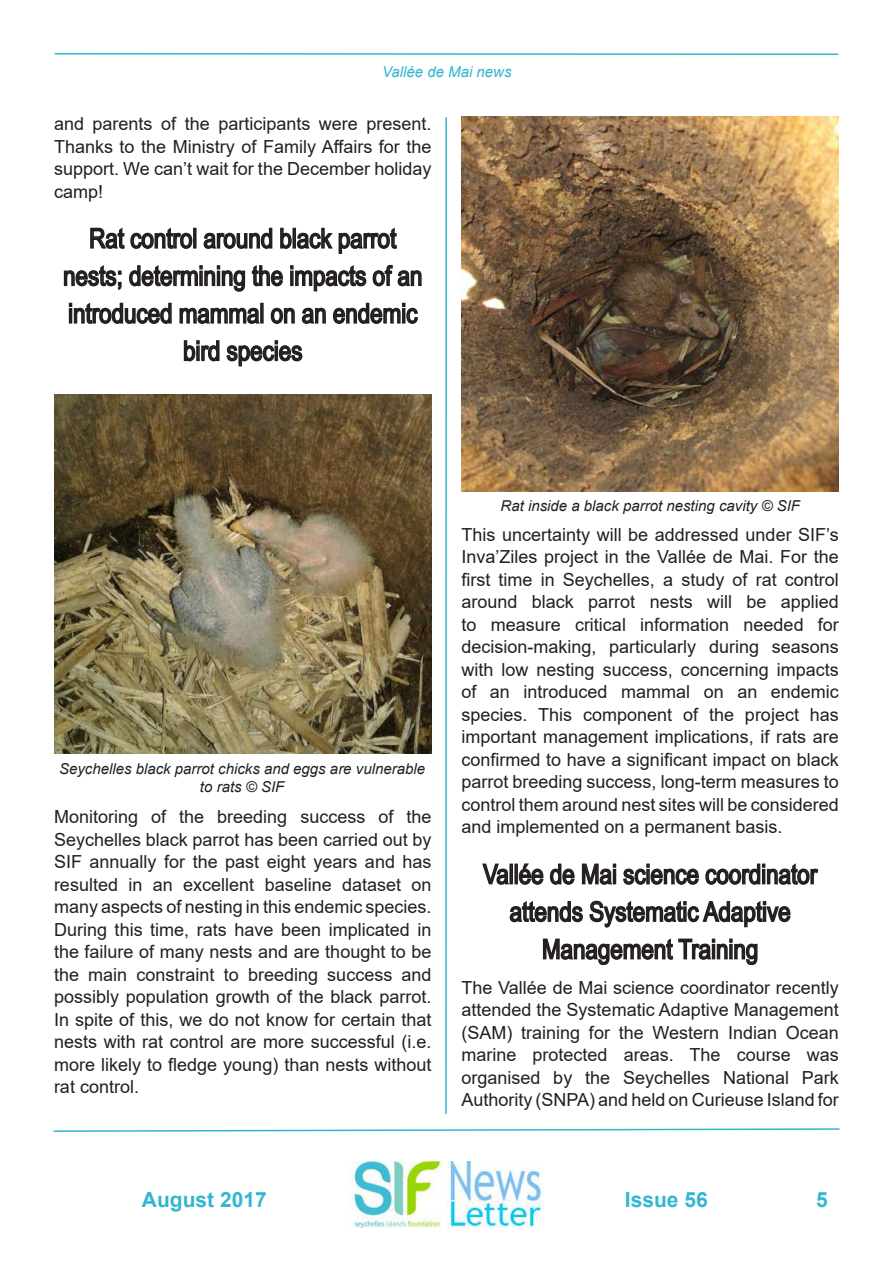
<style>
.page{position:relative;width:893px;height:1263px;background:#fff}
.page>*{position:absolute;margin:0;border:0;box-sizing:border-box;transform-origin:0 0}
.t1{font:27px/37.5px "Arial Narrow";color:#231f20;text-align:center}
.t2{font:700 21px "Arial";color:#34b6d0}
.t3{font:18px/22.5px "Arial";color:#231f20;text-align:justify}
.t4{font:italic 15px/18px "Arial";color:#231f20;text-align:center}
.t5{font:italic 15px "Arial";color:#34b6d0}
</style>
<div class="page">
<svg style="left:53px;top:1128px;width:787px;height:4px"></svg>
<img style="left:349px;top:1162px;width:194px;height:65px">
<svg style="left:90px;top:227px;width:103px;height:22px"></svg>
<div style="left:193px;top:228px;width:4px;height:21px;border:2px solid #231f20"></div>
<svg style="left:203px;top:227px;width:70px;height:22px"></svg>
<svg style="left:280px;top:227px;width:117px;height:27px"></svg>
<svg style="left:63px;top:265px;width:220px;height:27px"></svg>
<svg style="left:290px;top:264px;width:132px;height:28px"></svg>
<svg style="left:69px;top:302px;width:103px;height:22px"></svg>
<svg style="left:179px;top:307px;width:81px;height:17px"></svg>
<div style="left:260px;top:303px;width:4px;height:21px;border:2px solid #231f20"></div>
<svg style="left:270px;top:302px;width:149px;height:22px"></svg>
<svg style="left:183px;top:340px;width:37px;height:22px"></svg>
<svg style="left:226px;top:340px;width:77px;height:27px"></svg>
<svg style="left:482px;top:863px;width:28px;height:22px"></svg>
<div style="left:509px;top:863px;width:4px;height:21px;border:2px solid #231f20"></div>
<div style="left:514px;top:863px;width:4px;height:21px;border:2px solid #231f20"></div>
<svg style="left:518px;top:863px;width:98px;height:22px"></svg>
<div style="left:613px;top:869px;width:3px;height:15px;border:2px solid #231f20"></div>
<svg style="left:623px;top:863px;width:196px;height:22px"></svg>
<svg style="left:509px;top:900px;width:282px;height:66px"></svg>
<svg style="left:54px;top:53px;width:785px;height:2px;background:#66c7db"></svg>
<hr style="left:445px;top:118px;width:2px;height:995px;background:#34b6d0">
<img style="left:54px;top:394px;width:378px;height:359px">
<img style="left:461px;top:117px;width:378px;height:375px">
<p class="t5" style="left:382px;top:62px;width:131px">Vallée de Mai news</p>
<p class="t3" style="left:54px;top:112px;width:379px">and parents of the participants were present.<br>Thanks to the Ministry of Family Affairs for the support. We can’t wait for the December holiday camp!</p>
<h1 class="t1" style="left:63px;top:219px;width:361px">Rat control around black parrot nests; determining the impacts of an introduced mammal on an endemic bird species</h1>
<p class="t4" style="left:59px;top:760px;width:367px">Seychelles black parrot chicks and eggs are vulnerable to rats © SIF</p>
<p class="t3" style="left:54px;top:805px;width:379px">Monitoring of the breeding success of the Seychelles black parrot has been carried out by SIF annually for the past eight years and has resulted in an excellent baseline dataset on many aspects of nesting in this endemic species.<br>During this time, rats have been implicated in the failure of many nests and are thought to be the main constraint to breeding success and possibly population growth of the black parrot.<br>In spite of this, we do not know for certain that nests with rat control are more successful (i.e. more likely to fledge young) than nests without rat control.</p>
<p class="t4" style="left:501px;top:497px;width:301px">Rat inside a black parrot nesting cavity © SIF</p>
<p class="t3" style="left:461px;top:523px;width:379px">This uncertainty will be addressed under SIF’s Inva’Ziles project in the Vallée de Mai. For the first time in Seychelles, a study of rat control around black parrot nests will be applied to measure critical information needed for decision-making, particularly during seasons with low nesting success, concerning impacts of an introduced mammal on an endemic species. This component of the project has important management implications, if rats are confirmed to have a significant impact on black parrot breeding success, long-term measures to control them around nest sites will be considered and implemented on a permanent basis.</p>
<h1 class="t1" style="left:483px;top:854px;width:335px">Vallée de Mai science coordinator attends Systematic Adaptive<br>Management Training</h1>
<p class="t3" style="left:461px;top:976px;width:379px">The Vallée de Mai science coordinator recently attended the Systematic Adaptive Management (SAM) training for the Western Indian Ocean marine protected areas. The course was organised by the Seychelles National Park Authority (SNPA) and held on Curieuse Island for</p>
<p class="t2" style="left:142px;top:1185px;width:126px">August 2017</p>
<p class="t2" style="left:625px;top:1185px;width:84px">Issue 56</p>
<p class="t2" style="left:816px;top:1184px;width:13px">5</p>
</div>
